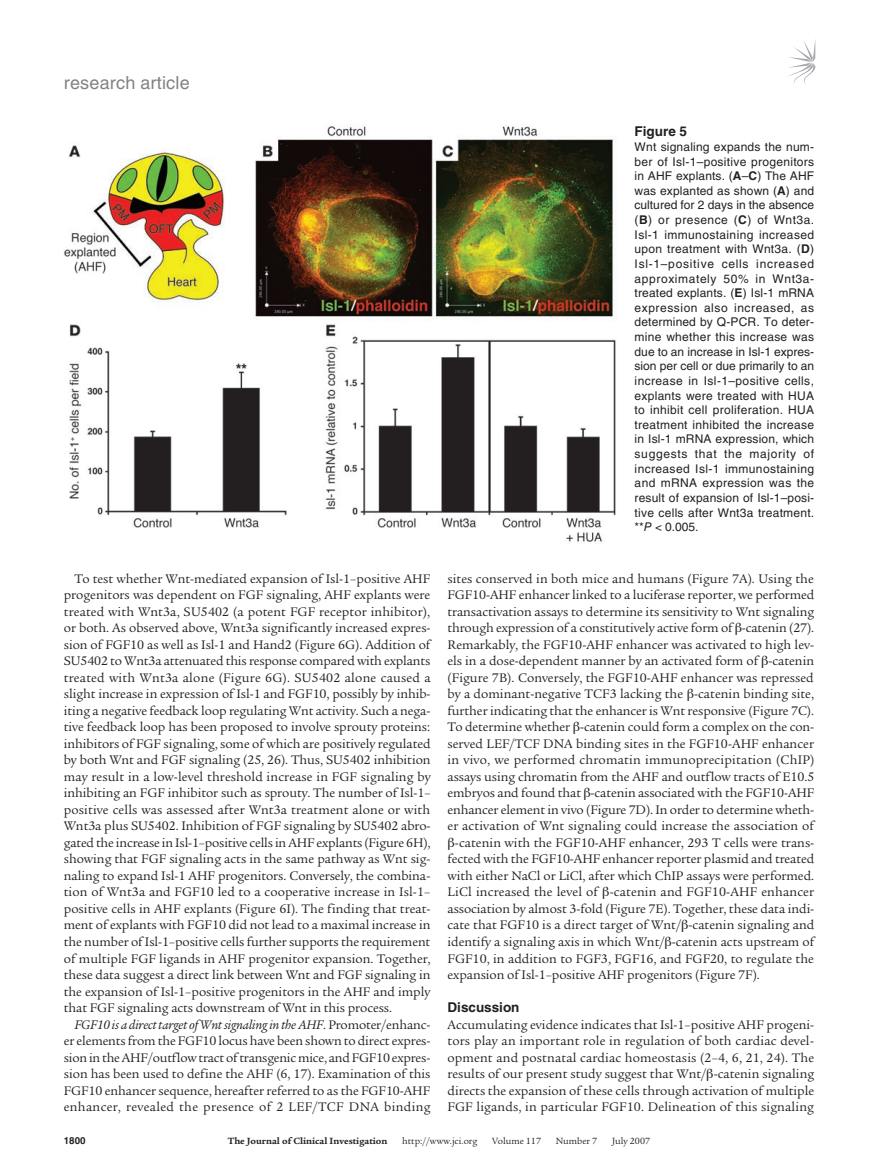
<style>
.page{position:relative;width:878px;height:1174px;background:#fff}
.page>*{position:absolute;margin:0;border:0;box-sizing:border-box;transform-origin:0 0}
.t1{font:18px "Helvetica LT Std";letter-spacing:.01em;color:#808285}
.t2{font:13.5px/16.5px "Legacy Serif Std";color:#231f20;text-align:justify}
.t3{font:700 13.5px "Helvetica LT Std";color:#231f20}
.t4{font:12px/14.7px "Helvetica LT Std";letter-spacing:.02em;color:#231f20;text-align:justify}
.t5{font:9.75px "Legacy Serif Std";color:#231f20}
.t6{font:700 9.75px "Legacy Serif Std";color:#231f20}
.t7{font:700 9.75px "Helvetica LT Std";color:#231f20}
.s1{font-weight:700}
.s2{font-style:italic}
</style>
<div class="page">
<svg style="left:789px;top:41px;width:26px;height:44px"></svg>
<img style="left:64px;top:126px;width:553px;height:416px">
<h1 class="t1" style="left:64px;top:72px;width:127px">research article</h1>
<p class="t3" style="left:634px;top:123px;width:54px">Figure 5</p>
<p class="t4" style="left:634px;top:139px;width:181px">Wnt signaling expands the num&shy;ber of Isl-1–positive progenitors in AHF explants. (<span class="s1">A</span>–<span class="s1">C</span>) The AHF was explanted as shown (<span class="s1">A</span>) and cultured for 2 days in the absence (<span class="s1">B</span>) or presence (<span class="s1">C</span>) of Wnt3a.<br>Isl-1 immunostaining increased upon treatment with Wnt3a. (<span class="s1">D</span>)<br>Isl-1–positive cells increased approximately 50% in Wnt3a&shy;treated explants. (<span class="s1">E</span>) Isl-1 mRNA expression also increased, as determined by Q-PCR. To deter&shy;mine whether this increase was due to an increase in Isl-1 expres&shy;sion per cell or due primarily to an increase in Isl-1–positive cells, explants were treated with HUA to inhibit cell proliferation. HUA treatment inhibited the increase in Isl-1 mRNA expression, which suggests that the majority of increased Isl-1 immunostaining and mRNA expression was the result of expansion of Isl-1–posi&shy;tive cells after Wnt3a treatment. **<span class="s2">P</span> &lt; 0.005.</p>
<p class="t2" style="left:64px;top:570px;width:368px;text-indent:11px">To test whether Wnt-mediated expansion of Isl-1–positive AHF progenitors was dependent on FGF signaling, AHF explants were treated with Wnt3a, SU5402 (a potent FGF receptor inhibitor), or both. As observed above, Wnt3a significantly increased expres&shy;sion of FGF10 as well as Isl-1 and Hand2 (Figure 6G). Addition of SU5402 to Wnt3a attenuated this response compared with explants treated with Wnt3a alone (Figure 6G). SU5402 alone caused a slight increase in expression of Isl-1 and FGF10, possibly by inhib&shy;iting a negative feedback loop regulating Wnt activity. Such a nega&shy;tive feedback loop has been proposed to involve sprouty proteins: inhibitors of FGF signaling, some of which are positively regulated by both Wnt and FGF signaling (25, 26). Thus, SU5402 inhibition may result in a low-level threshold increase in FGF signaling by inhibiting an FGF inhibitor such as sprouty. The number of Isl-1– positive cells was assessed after Wnt3a treatment alone or with Wnt3a plus SU5402. Inhibition of FGF signaling by SU5402 abro&shy;gated the increase in Isl-1–positive cells in AHF explants (Figure 6H), showing that FGF signaling acts in the same pathway as Wnt sig&shy;naling to expand Isl-1 AHF progenitors. Conversely, the combina&shy;tion of Wnt3a and FGF10 led to a cooperative increase in Isl-1– positive cells in AHF explants (Figure 6I). The finding that treat&shy;ment of explants with FGF10 did not lead to a maximal increase in the number of Isl-1–positive cells further supports the requirement of multiple FGF ligands in AHF progenitor expansion. Together, these data suggest a direct link between Wnt and FGF signaling in the expansion of Isl-1–positive progenitors in the AHF and imply that FGF signaling acts downstream of Wnt in this process.</p>
<p class="t2" style="left:64px;top:1016px;width:368px;text-indent:11px"><span class="s2">FGF10 is a direct target of Wnt signaling in the AHF</span>. Promoter/enhanc&shy;er elements from the FGF10 locus have been shown to direct expres&shy;sion in the AHF/outflow tract of transgenic mice, and FGF10 expres&shy;sion has been used to define the AHF (6, 17). Examination of this FGF10 enhancer sequence, hereafter referred to as the FGF10-AHF enhancer, revealed the presence of 2 LEF/TCF DNA binding</p>
<p class="t2" style="left:447px;top:570px;width:368px">sites conserved in both mice and humans (Figure 7A). Using the</p>
<p class="t2" style="left:447px;top:587px;width:368px">FGF10-AHF enhancer linked to a luciferase reporter, we performed</p>
<p class="t2" style="left:447px;top:603px;width:368px">transactivation assays to determine its sensitivity to Wnt signaling</p>
<p class="t2" style="left:447px;top:620px;width:368px">through expression of a constitutively active form of -catenin (27).</p>
<p class="t2" style="left:447px;top:636px;width:368px">Remarkably, the FGF10-AHF enhancer was activated to high lev-</p>
<p class="t2" style="left:447px;top:653px;width:368px">els in a dose-dependent manner by an activated form of -catenin</p>
<p class="t2" style="left:447px;top:669px;width:368px">(Figure 7B). Conversely, the FGF10-AHF enhancer was repressed</p>
<p class="t2" style="left:447px;top:686px;width:368px">by a dominant-negative TCF3 lacking the -catenin binding site,</p>
<p class="t2" style="left:447px;top:702px;width:368px">further indicating that the enhancer is Wnt responsive (Figure 7C).</p>
<p class="t2" style="left:447px;top:719px;width:368px">To determine whether -catenin could form a complex on the con-</p>
<p class="t2" style="left:447px;top:735px;width:368px">served LEF/TCF DNA binding sites in the FGF10-AHF enhancer</p>
<p class="t2" style="left:447px;top:752px;width:368px">in vivo, we performed chromatin immunoprecipitation (ChIP)</p>
<p class="t2" style="left:447px;top:768px;width:368px">assays using chromatin from the AHF and outflow tracts of E10.5</p>
<p class="t2" style="left:447px;top:785px;width:368px">embryos and found that -catenin associated with the FGF10-AHF</p>
<p class="t2" style="left:447px;top:801px;width:368px">enhancer element in vivo (Figure 7D). In order to determine wheth-</p>
<p class="t2" style="left:447px;top:818px;width:368px">er activation of Wnt signaling could increase the association of</p>
<p class="t2" style="left:455px;top:834px;width:360px">-catenin with the FGF10-AHF enhancer, 293 T cells were trans-</p>
<p class="t2" style="left:447px;top:851px;width:368px">fected with the FGF10-AHF enhancer reporter plasmid and treated</p>
<p class="t2" style="left:447px;top:867px;width:368px">with either NaCl or LiCl, after which ChIP assays were performed.</p>
<p class="t2" style="left:447px;top:884px;width:368px">LiCl increased the level of -catenin and FGF10-AHF enhancer</p>
<p class="t2" style="left:447px;top:900px;width:368px">association by almost 3-fold (Figure 7E). Together, these data indi-</p>
<p class="t2" style="left:447px;top:917px;width:368px">cate that FGF10 is a direct target of Wnt/ -catenin signaling and</p>
<p class="t2" style="left:447px;top:933px;width:368px">identify a signaling axis in which Wnt/ -catenin acts upstream of</p>
<p class="t2" style="left:447px;top:950px;width:368px">FGF10, in addition to FGF3, FGF16, and FGF20, to regulate the</p>
<p class="t2" style="left:447px;top:966px;width:314px">expansion of Isl-1–positive AHF progenitors (Figure 7F).</p>
<p class="t3" style="left:447px;top:999px;width:74px">Discussion</p>
<p class="t2" style="left:447px;top:1016px;width:368px">Accumulating evidence indicates that Isl-1–positive AHF progeni&shy;tors play an important role in regulation of both cardiac devel&shy;opment and postnatal cardiac homeostasis (2–4, 6, 21, 24). The results of our present study suggest that Wnt/ -catenin signaling directs the expansion of these cells through activation of multiple FGF ligands, in particular FGF10. Delineation of this signaling</p>
<p class="t7" style="left:64px;top:1134px;width:23px">1800</p>
<p class="t6" style="left:228px;top:1135px;width:161px">The Journal of Clinical Investigation</p>
<p class="t5" style="left:402px;top:1135px;width:77px">http://www.jci.org</p>
<p class="t5" style="left:492px;top:1135px;width:50px">Volume 117</p>
<p class="t5" style="left:555px;top:1135px;width:43px">Number 7</p>
<p class="t5" style="left:612px;top:1135px;width:40px">July 2007</p>
</div>
